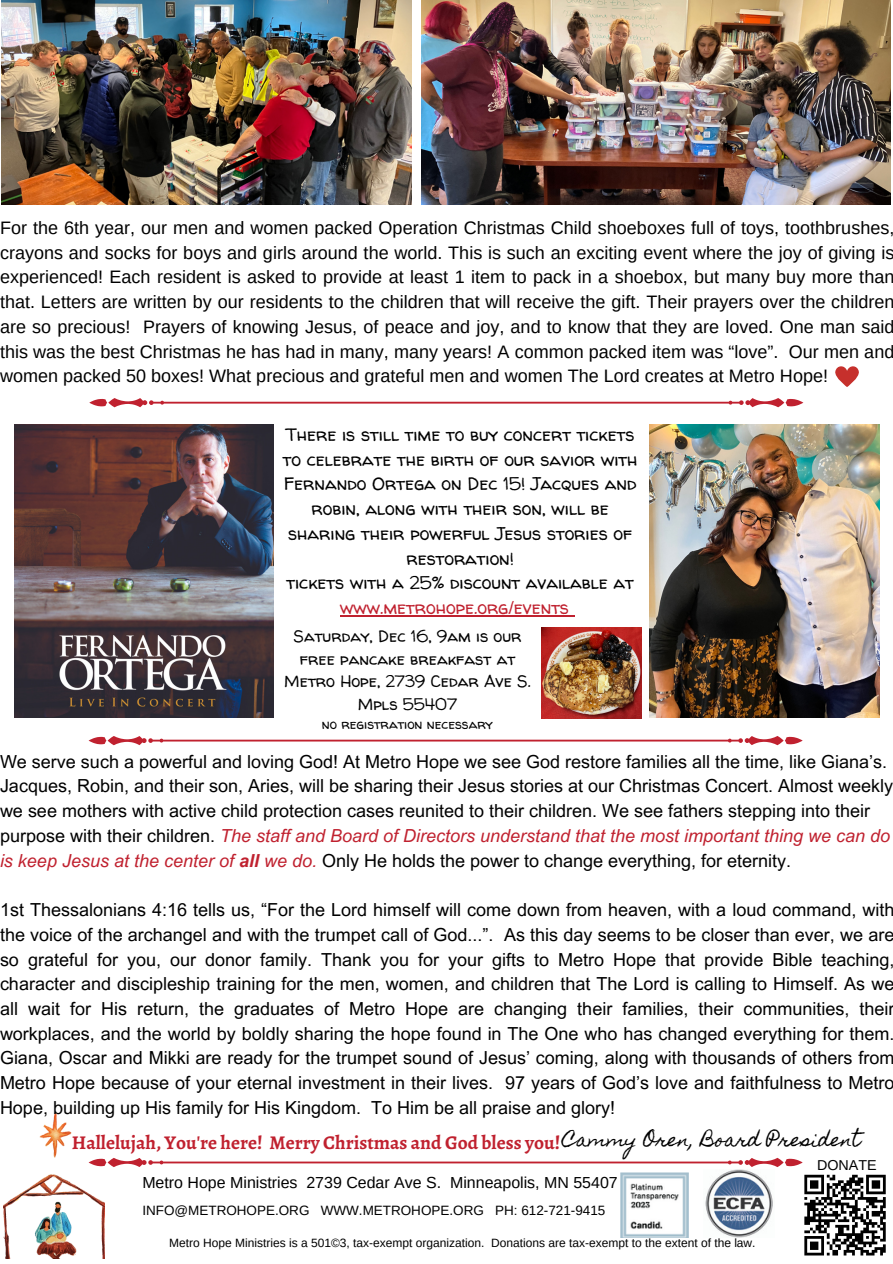
<style>
.page{position:relative;width:893px;height:1264px;background:#fff}
.page>*{position:absolute;margin:0;border:0;box-sizing:border-box;transform-origin:0 0}
.t1{font:700 19.5px "Alegreya";color:#c0212f}
.t2{font:18px/24.8px "Arial MT Pro";color:#000}
.t3{font:18px/24.8px "Arimo";color:#000;text-align:justify}
.t4{font:18px/24.8px "Walter Turncoat";color:#000;text-align:center}
.t5{font:18px "Homemade Apple";color:#000}
.t6{font:16.5px/22.5px "Walter Turncoat";color:#000;text-align:center}
.t7{font:15.9px "Arimo";color:#000}
.t8{font:14.25px "Arimo";color:#000}
.t9{font:13.5px "Arimo";color:#000}
.t10{font:13.5px "Walter Turncoat";color:#000}
.t11{font:12px "Arimo";color:#000}
.s1{color:#c0212f}
.s2{font-style:italic;color:#c0212f}
.s3{font-weight:700;font-style:italic;color:#c0212f}
</style>
<div class="page">
<img style="left:705px;top:1169px;width:68px;height:68px">
<svg style="left:835px;top:366px;width:24px;height:21px"></svg>
<img style="left:1px;top:0;width:411px;height:205px">
<img style="left:3px;top:1113px;width:101px;height:145px">
<svg style="left:89px;top:736px;width:713px;height:9px"></svg>
<svg style="left:89px;top:398px;width:714px;height:9px"></svg>
<svg style="left:89px;top:1157px;width:713px;height:10px"></svg>
<img style="left:421px;top:0;width:469px;height:205px">
<img style="left:649px;top:425px;width:230px;height:292px">
<img style="left:15px;top:425px;width:258px;height:292px">
<img style="left:541px;top:627px;width:101px;height:91px">
<img style="left:620px;top:1172px;width:68px;height:65px">
<img style="left:804px;top:1174px;width:82px;height:82px">
<hr style="left:340px;top:615px;width:229px;height:1px;background:#c0212f">
<p class="t3" style="left:0;top:215px;width:895px">For the 6th year, our men and women packed Operation Christmas Child shoeboxes full of toys, toothbrushes, crayons and socks for boys and girls around the world. This is such an exciting event where the joy of giving is experienced! Each resident is asked to provide at least 1 item to pack in a shoebox, but many buy more than that. Letters are written by our residents to the children that will receive the gift. Their prayers over the children are so precious! Prayers of knowing Jesus, of peace and joy, and to know that they are loved. One man said this was the best Christmas he has had in many, many years! A common packed item was “love”. Our men and women packed 50 boxes! What precious and grateful men and women The Lord creates at Metro Hope!</p>
<p class="t4" style="left:283px;top:422px;width:356px">There is still time to buy concert tickets to celebrate the birth of our savior with Fernando Ortega on Dec 15! Jacques and robin, along with their son, will be sharing their powerful Jesus stories of restoration!</p>
<p class="t4" style="left:340px;top:570px;width:295px;text-align:left;text-indent:-53px">tickets with a 25% discount available at <span class="s1">www.metrohope.org/events</span></p>
<p class="t6" style="left:284px;top:625px;width:248px">Saturday, Dec 16, 9am is our free pancake breakfast at<br>Metro Hope, 2739 Cedar Ave S.<br>Mpls 55407</p>
<p class="t10" style="left:322px;top:714px;width:172px">no registration necessary</p>
<p class="t2" style="left:0;top:751px;width:894px">We serve such a powerful and loving God! At Metro Hope we see God restore families all the time, like Giana’s.<br>Jacques, Robin, and their son, Aries, will be sharing their Jesus stories at our Christmas Concert. Almost weekly we see mothers with active child protection cases reunited to their children. We see fathers stepping into their purpose with their children. <span class="s2">The staff and Board of Directors understand that the most important thing we can do is keep Jesus at the center of</span> <span class="s3">all</span> <span class="s2">we do.</span> Only He holds the power to change everything, for eternity.</p>
<p class="t2" style="left:0;top:899px;width:895px;text-align:justify">1st Thessalonians 4:16 tells us, “For the Lord himself will come down from heaven, with a loud command, with the voice of the archangel and with the trumpet call of God...”. As this day seems to be closer than ever, we are so grateful for you, our donor family. Thank you for your gifts to Metro Hope that provide Bible teaching, character and discipleship training for the men, women, and children that The Lord is calling to Himself. As we all wait for His return, the graduates of Metro Hope are changing their families, their communities, their workplaces, and the world by boldly sharing the hope found in The One who has changed everything for them.<br>Giana, Oscar and Mikki are ready for the trumpet sound of Jesus’ coming, along with thousands of others from Metro Hope because of your eternal investment in their lives. 97 years of God’s love and faithfulness to Metro Hope, building up His family for His Kingdom. To Him be all praise and glory!</p>
<p class="t5" style="left:562px;top:1128px;width:299px">Cammy Oren, Board President</p>
<p class="t7" style="left:142px;top:1173px;width:477px">Metro Hope Ministries 2739 Cedar Ave S. Minneapolis, MN 55407</p>
<p class="t9" style="left:142px;top:1202px;width:464px">INFO@METROHOPE.ORG WWW.METROHOPE.ORG PH: 612-721-9415</p>
<p class="t11" style="left:169px;top:1235px;width:587px">Metro Hope Ministries is a 501©3, tax-exempt organization. Donations are tax-exempt to the extent of the law.</p>
<p class="t1" style="left:72px;top:1129px;width:490px">Hallelujah, You're here! Merry Christmas and God bless you!</p>
<p class="t8" style="left:817px;top:1156px;width:61px">DONATE</p>
</div>
